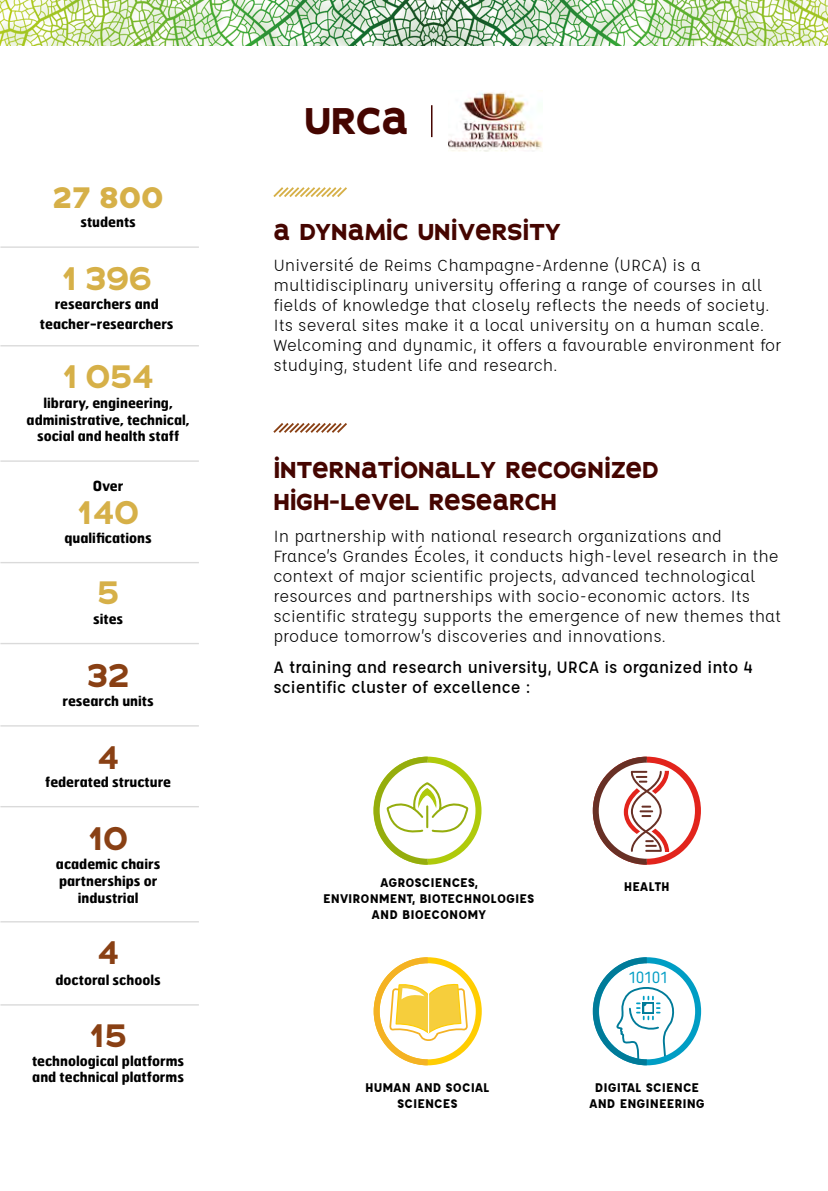
<style>
.page{position:relative;width:828px;height:1191px;background:#fff}
.page>*{position:absolute;margin:0;border:0;box-sizing:border-box;transform-origin:0 0}
.t1{font:700 42px "Big Smalls";color:#450500}
.t2{font:700 33px "Big Smalls";color:#d6b048}
.t3{font:700 33px "Big Smalls";color:#894014}
.t4{font:700 26px/32px "Big Smalls";color:#450500}
.t5{font:18px/20px "Affogato";color:#000}
.t6{font:500 18px/20px "Affogato";color:#000}
.t7{font:16px "Blogger Sans";color:#009dc4}
.t8{font:700 14px/16.8px "Hermes";color:#000;text-align:center;scale:.95 1}
.t9{font:700 14px/16px "Affogato";color:#000;text-align:center}
</style>
<div class="page">
<svg style="left:596px;top:759px;width:102px;height:102px"></svg>
<div style="left:593px;top:756px;width:108px;height:108px;border:6px solid #e2241c;border-radius:50%"></div>
<img style="left:448px;top:92px;width:94px;height:59px">
<hr style="left:0;top:246px;width:199px;height:2px;background:#dadada">
<hr style="left:0;top:345px;width:199px;height:1px;background:#dadada">
<hr style="left:0;top:460px;width:199px;height:2px;background:#dadada">
<hr style="left:0;top:562px;width:199px;height:1px;background:#dadada">
<hr style="left:0;top:643px;width:199px;height:1px;background:#dadada">
<hr style="left:0;top:725px;width:199px;height:1px;background:#dadada">
<hr style="left:0;top:806px;width:199px;height:1px;background:#dadada">
<hr style="left:0;top:1004px;width:199px;height:1px;background:#dadada">
<hr style="left:0;top:921px;width:199px;height:1px;background:#dadada">
<svg style="left:273px;top:187px;width:74px;height:10px"></svg>
<svg style="left:273px;top:423px;width:74px;height:10px"></svg>
<svg style="left:376px;top:759px;width:102px;height:102px"></svg>
<div style="left:373px;top:756px;width:108px;height:108px;border:6px solid #afca0b;border-radius:50%"></div>
<div style="left:374px;top:957px;width:108px;height:108px;border:6px solid #ffcd02;border-radius:50%"></div>
<div style="left:593px;top:957px;width:108px;height:108px;border:6px solid #009dc4;border-radius:50%"></div>
<svg style="left:592px;top:957px;width:87px;height:109px"></svg>
<hr style="left:431px;top:105px;width:1px;height:32px;background:#450500">
<img style="left:0;top:0;width:828px;height:45px">
<svg style="left:592px;top:756px;width:77px;height:109px"></svg>
<svg style="left:373px;top:957px;width:95px;height:109px"></svg>
<hr style="left:428px;top:992px;width:1px;height:41px;background:#fff">
<svg style="left:373px;top:756px;width:96px;height:109px"></svg>
<h2 class="t2" style="left:52px;top:173px;width:113px">27 800</h2>
<p class="t8" style="left:80px;top:213px;width:60px">students</p>
<h2 class="t2" style="left:62px;top:255px;width:92px">1 396</h2>
<p class="t8" style="left:40px;top:294px;width:142px;line-height:19.4px">researchers and teacher-researchers</p>
<h2 class="t2" style="left:62px;top:354px;width:93px">1 054</h2>
<p class="t8" style="left:27px;top:394px;width:173px">library, engineering, administrative, technical, social and health staff</p>
<p class="t8" style="left:93px;top:477px;width:34px">Over</p>
<h2 class="t2" style="left:77px;top:489px;width:63px">140</h2>
<p class="t8" style="left:65px;top:529px;width:93px">qualifications</p>
<h2 class="t2" style="left:97px;top:570px;width:23px">5</h2>
<p class="t8" style="left:93px;top:610px;width:33px">sites</p>
<h2 class="t3" style="left:87px;top:652px;width:44px">32</h2>
<p class="t8" style="left:63px;top:692px;width:98px">research units</p>
<h2 class="t3" style="left:97px;top:734px;width:23px">4</h2>
<p class="t8" style="left:45px;top:773px;width:134px">federated structure</p>
<h2 class="t3" style="left:88px;top:815px;width:42px">10</h2>
<p class="t8" style="left:56px;top:855px;width:111px">academic chairs partnerships or industrial</p>
<h2 class="t3" style="left:97px;top:929px;width:23px">4</h2>
<p class="t8" style="left:56px;top:971px;width:112px">doctoral schools</p>
<h2 class="t3" style="left:90px;top:1012px;width:39px">15</h2>
<p class="t8" style="left:32px;top:1051px;width:162px;line-height:16px;text-align:left">technological platforms and technical platforms</p>
<h1 class="t1" style="left:304px;top:89px;width:106px">URCA</h1>
<h3 class="t4" style="left:273px;top:215px;width:289px">A DYNAMIC UNIVERSITY</h3>
<p class="t5" style="left:273px;top:255px;width:509px">Université de Reims Champagne-Ardenne (URCA) is a multidisciplinary university offering a range of courses in all fields of knowledge that closely reflects the needs of society.<br>Its several sites make it a local university on a human scale.<br>Welcoming and dynamic, it offers a favourable environment for studying, student life and research.</p>
<h3 class="t4" style="left:273px;top:453px;width:386px">INTERNATIONALLY RECOGNIZED<br>HIGH-LEVEL RESEARCH</h3>
<p class="t5" style="left:273px;top:525px;width:509px">In partnership with national research organizations and France’s Grandes Écoles, it conducts high-level research in the context of major scientific projects, advanced technological resources and partnerships with socio-economic actors. Its scientific strategy supports the emergence of new themes that produce tomorrow’s discoveries and innovations.</p>
<p class="t6" style="left:273px;top:657px;width:481px">A training and research university, URCA is organized into 4 scientific cluster of excellence :</p>
<p class="t9" style="left:323px;top:874px;width:213px">AGROSCIENCES,<br>ENVIRONMENT, BIOTECHNOLOGIES<br>AND BIOECONOMY</p>
<p class="t9" style="left:624px;top:878px;width:48px">HEALTH</p>
<p class="t7" style="left:628px;top:967px;width:41px">10101</p>
<p class="t9" style="left:365px;top:1079px;width:126px">HUMAN AND SOCIAL<br>SCIENCES</p>
<p class="t9" style="left:589px;top:1079px;width:117px">DIGITAL SCIENCE<br>AND ENGINEERING</p>
</div>
